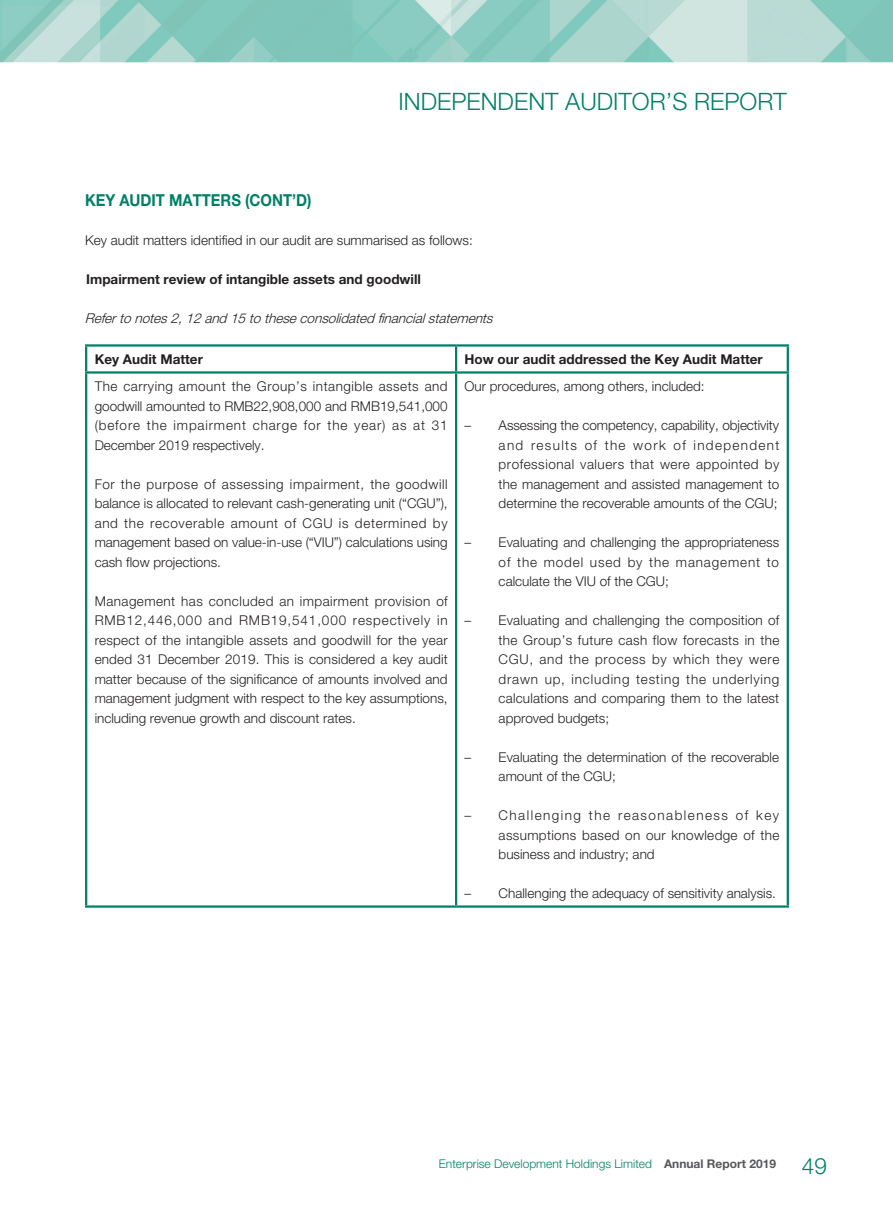
<style>
.page{position:relative;width:893px;height:1212px;background:#fff}
.page>*{position:absolute;margin:0;border:0;box-sizing:border-box;transform-origin:0 0}
.t1{font:300 24px "Helvetica Neue LT Std";color:#008066}
.t2{font:700 16.5px "Helvetica Neue LT Std";color:#008066;scale:.9 1}
.t3{font:300 13.5px/19.5px "Helvetica Neue LT Std";color:#231f20;text-align:justify}
.t4{font:700 13.5px "Helvetica Neue LT Std";color:#231f20}
.t5{font:italic 300 13.5px "Helvetica Neue LT Std";color:#231f20}
.t6{font:300 12px "Helvetica Neue LT Std";color:#008066}
.s1{font-weight:700;color:#57585a}
.s2{font-size:22.5px}
</style>
<div class="page">
<img style="left:0;top:0;width:893px;height:62px">
<hr style="left:85px;top:344px;width:371px;height:3px;background:#008066">
<hr style="left:456px;top:344px;width:333px;height:3px;background:#008066">
<hr style="left:455px;top:347px;width:2px;height:24px;background:#008066">
<hr style="left:85px;top:371px;width:371px;height:3px;background:#008066">
<hr style="left:456px;top:371px;width:333px;height:3px;background:#008066">
<hr style="left:455px;top:374px;width:2px;height:531px;background:#008066">
<hr style="left:85px;top:905px;width:371px;height:3px;background:#008066">
<hr style="left:456px;top:905px;width:333px;height:3px;background:#008066">
<hr style="left:85px;top:347px;width:2px;height:24px;background:#008066">
<hr style="left:85px;top:374px;width:2px;height:531px;background:#008066">
<hr style="left:787px;top:347px;width:2px;height:24px;background:#008066">
<hr style="left:787px;top:374px;width:2px;height:531px;background:#008066">
<h1 class="t1" style="left:398px;top:87px;width:390px">INDEPENDENT AUDITOR’S REPORT</h1>
<p class="t2" style="left:85px;top:190px;width:253px">KEY AUDIT MATTERS (CONT’D)</p>
<p class="t3" style="left:85px;top:230px;width:389px">Key audit matters identified in our audit are summarised as follows:</p>
<p class="t4" style="left:86px;top:271px;width:336px">Impairment review of intangible assets and goodwill</p>
<p class="t5" style="left:85px;top:310px;width:413px">Refertonotes2,12and15totheseconsolidatedfinancialstatements</p>
<p class="t4" style="left:95px;top:351px;width:110px">Key Audit Matter</p>
<p class="t4" style="left:465px;top:351px;width:300px">How our audit addressed the Key Audit Matter</p>
<p class="t3" style="left:95px;top:376px;width:355px">The carrying amount the Group’s intangible assets and goodwill amounted to RMB22,908,000 and RMB19,541,000 (before the impairment charge for the year) as at 31<br>December 2019 respectively.</p>
<p class="t3" style="left:95px;top:474px;width:355px">For the purpose of assessing impairment, the goodwill balance is allocated to relevant cash-generating unit (“CGU”), and the recoverable amount of CGU is determined by management based on value-in-use (“VIU”) calculations using cash flow projections.</p>
<p class="t3" style="left:95px;top:591px;width:355px">Management has concluded an impairment provision of RMB12,446,000 and RMB19,541,000 respectively in respect of the intangible assets and goodwill for the year ended 31 December 2019. This is considered a key audit matter because of the significance of amounts involved and management judgment with respect to the key assumptions, including revenue growth and discount rates.</p>
<p class="t3" style="left:465px;top:376px;width:242px">Our procedures, among others, included:</p>
<p class="t3" style="left:499px;top:415px;width:282px;text-indent:-34px">– Assessing the competency, capability, objectivity and results of the work of independent professional valuers that were appointed by the management and assisted management to determine the recoverable amounts of the CGU;</p>
<p class="t3" style="left:499px;top:532px;width:282px;text-indent:-34px">– Evaluating and challenging the appropriateness of the model used by the management to calculate the VIU of the CGU;</p>
<p class="t3" style="left:499px;top:610px;width:282px;text-indent:-34px">– Evaluating and challenging the composition of the Group’s future cash flow forecasts in the CGU, and the process by which they were drawn up, including testing the underlying calculations and comparing them to the latest approved budgets;</p>
<p class="t3" style="left:499px;top:747px;width:282px;text-indent:-34px">– Evaluating the determination of the recoverable amount of the CGU;</p>
<p class="t3" style="left:499px;top:805px;width:282px;text-indent:-34px">– Challenging the reasonableness of key assumptions based on our knowledge of the business and industry; and</p>
<p class="t3" style="left:465px;top:883px;width:313px">– Challenging the adequacy of sensitivity analysis.</p>
<p class="t6" style="left:439px;top:1157px;width:390px">Enterprise Development Holdings Limited <span class="s1">Annual Report 2019</span> <span class="s2">49</span></p>
</div>
